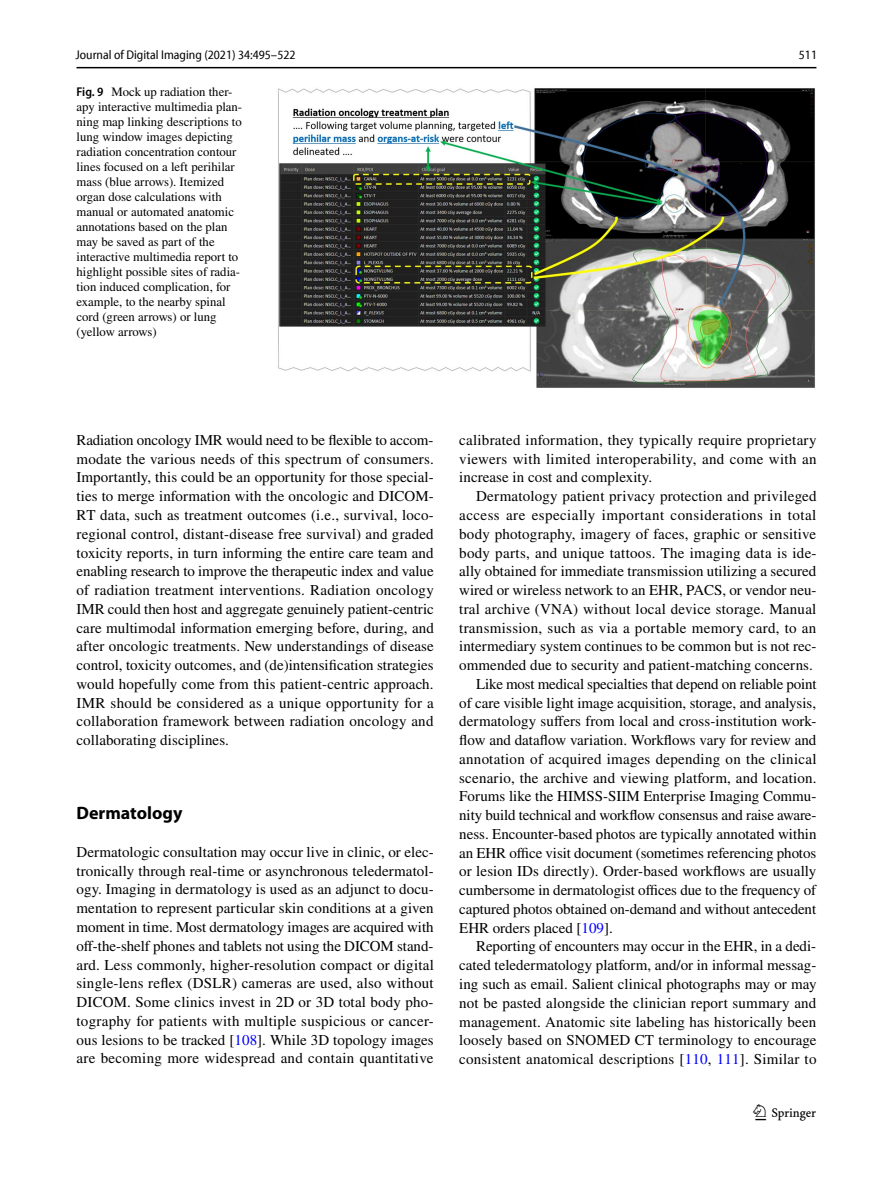
<style>
.page{position:relative;width:893px;height:1187px;background:#fff}
.page>*{position:absolute;margin:0;border:0;box-sizing:border-box;transform-origin:0 0}
.t1{font:22.5px "Springnew Regular 3";color:#000}
.t2{font:700 18px "Myriad Pro";color:#000}
.t3{font:15px/18.8px "STIX";letter-spacing:.005em;color:#000;text-align:justify}
.t4{font:15px "STIX";letter-spacing:.03em;color:#000}
.t5{font:12.75px/15px "STIX";color:#000}
.t6{font:semi-condensed 12.75px "Myriad Pro Unic";color:#000}
.s1{font-family:"Myriad Pro";font-weight:600;font-stretch:semi-condensed}
.s2{color:#00f}
</style>
<div class="page">
<hr style="left:77px;top:67px;width:739px;height:1px;background:#000">
<img style="left:278px;top:88px;width:537px;height:300px">
<p class="t6" style="left:76px;top:50px;width:221px">Journal of Digital Imaging (2021) 34:495–522</p>
<p class="t6" style="left:799px;top:50px;width:20px">511</p>
<p class="t5" style="left:77px;top:85px;width:167px"><span class="s1">Fig. 9</span> Mock up radiation ther&shy;apy interactive multimedia plan&shy;ning map linking descriptions to lung window images depicting radiation concentration contour lines focused on a left perihilar mass (blue arrows). Itemized organ dose calculations with manual or automated anatomic annotations based on the plan may be saved as part of the interactive multimedia report to highlight possible sites of radia&shy;tion induced complication, for example, to the nearby spinal cord (green arrows) or lung (yellow arrows)</p>
<p class="t3" style="left:77px;top:431px;width:359px">Radiation oncology IMR would need to be flexible to accom&shy;modate the various needs of this spectrum of consumers.<br>Importantly, this could be an opportunity for those special&shy;ties to merge information with the oncologic and DICOM-RT data, such as treatment outcomes (i.e., survival, loco&shy;regional control, distant-disease free survival) and graded toxicity reports, in turn informing the entire care team and enabling research to improve the therapeutic index and value of radiation treatment interventions. Radiation oncology IMR could then host and aggregate genuinely patient-centric care multimodal information emerging before, during, and after oncologic treatments. New understandings of disease control, toxicity outcomes, and (de)intensification strategies would hopefully come from this patient-centric approach.<br>IMR should be considered as a unique opportunity for a collaboration framework between radiation oncology and collaborating disciplines.</p>
<p class="t2" style="left:77px;top:801px;width:107px">Dermatology</p>
<p class="t3" style="left:77px;top:843px;width:359px">Dermatologic consultation may occur live in clinic, or elec&shy;tronically through real-time or asynchronous teledermatol&shy;ogy. Imaging in dermatology is used as an adjunct to docu&shy;mentation to represent particular skin conditions at a given moment in time. Most dermatology images are acquired with off-the-shelf phones and tablets not using the DICOM stand&shy;ard. Less commonly, higher-resolution compact or digital single-lens reflex (DSLR) cameras are used, also without DICOM. Some clinics invest in 2D or 3D total body pho&shy;tography for patients with multiple suspicious or cancer&shy;ous lesions to be tracked [<span class="s2">108</span>]. While 3D topology images are becoming more widespread and contain quantitative</p>
<p class="t3" style="left:459px;top:431px;width:359px">calibrated information, they typically require proprietary viewers with limited interoperability, and come with an increase in cost and complexity.</p>
<p class="t3" style="left:476px;top:488px;width:342px">Dermatology patient privacy protection and privileged</p>
<p class="t4" style="left:459px;top:504px;width:359px">access are especially important considerations in total</p>
<p class="t3" style="left:459px;top:525px;width:358px">body photography, imagery of faces, graphic or sensitive</p>
<p class="t3" style="left:459px;top:544px;width:359px">body parts, and unique tattoos. The imaging data is ide-</p>
<p class="t3" style="left:459px;top:563px;width:359px">ally obtained for immediate transmission utilizing a secured</p>
<p class="t3" style="left:459px;top:581px;width:359px">wired or wireless network to an EHR, PACS, or vendor neu-</p>
<p class="t3" style="left:459px;top:600px;width:359px">tral archive (VNA) without local device storage. Manual</p>
<p class="t3" style="left:459px;top:619px;width:359px">transmission, such as via a portable memory card, to an</p>
<p class="t3" style="left:459px;top:638px;width:359px">intermediary system continues to be common but is not rec-</p>
<p class="t3" style="left:459px;top:656px;width:355px">ommended due to security and patient-matching concerns.</p>
<p class="t3" style="left:476px;top:675px;width:342px">Like most medical specialties that depend on reliable point</p>
<p class="t3" style="left:459px;top:694px;width:358px">of care visible light image acquisition, storage, and analysis,</p>
<p class="t3" style="left:459px;top:713px;width:359px">dermatology suffers from local and cross-institution work-</p>
<p class="t3" style="left:459px;top:731px;width:359px">flow and dataflow variation. Workflows vary for review and</p>
<p class="t3" style="left:459px;top:750px;width:359px">annotation of acquired images depending on the clinical</p>
<p class="t3" style="left:459px;top:769px;width:359px">scenario, the archive and viewing platform, and location.</p>
<p class="t3" style="left:459px;top:788px;width:359px">Forums like the HIMSS-SIIM Enterprise Imaging Commu-</p>
<p class="t3" style="left:459px;top:806px;width:359px">nity build technical and workflow consensus and raise aware-</p>
<p class="t3" style="left:459px;top:825px;width:359px">ness. Encounter-based photos are typically annotated within</p>
<p class="t3" style="left:459px;top:844px;width:358px">an EHR office visit document (sometimes referencing photos</p>
<p class="t3" style="left:459px;top:863px;width:359px">or lesion IDs directly). Order-based workflows are usually</p>
<p class="t3" style="left:459px;top:881px;width:358px">cumbersome in dermatologist offices due to the frequency of</p>
<p class="t3" style="left:459px;top:900px;width:358px">captured photos obtained on-demand and without antecedent</p>
<p class="t3" style="left:459px;top:919px;width:155px">EHR orders placed [<span class="s2">109</span>].</p>
<p class="t3" style="left:476px;top:938px;width:341px">Reporting of encounters may occur in the EHR, in a dedi-</p>
<p class="t3" style="left:459px;top:956px;width:359px">cated teledermatology platform, and/or in informal messag-</p>
<p class="t3" style="left:459px;top:975px;width:359px">ing such as email. Salient clinical photographs may or may</p>
<p class="t3" style="left:459px;top:994px;width:359px">not be pasted alongside the clinician report summary and</p>
<p class="t3" style="left:459px;top:1013px;width:359px">management. Anatomic site labeling has historically been</p>
<p class="t3" style="left:459px;top:1031px;width:359px">loosely based on SNOMED CT terminology to encourage</p>
<p class="t3" style="left:459px;top:1050px;width:359px">consistent anatomical descriptions [<span class="s2">110</span>, <span class="s2">111</span>]. Similar to</p>
<h1 class="t1" style="left:755px;top:1104px;width:62px">1 3</h1>
</div>
